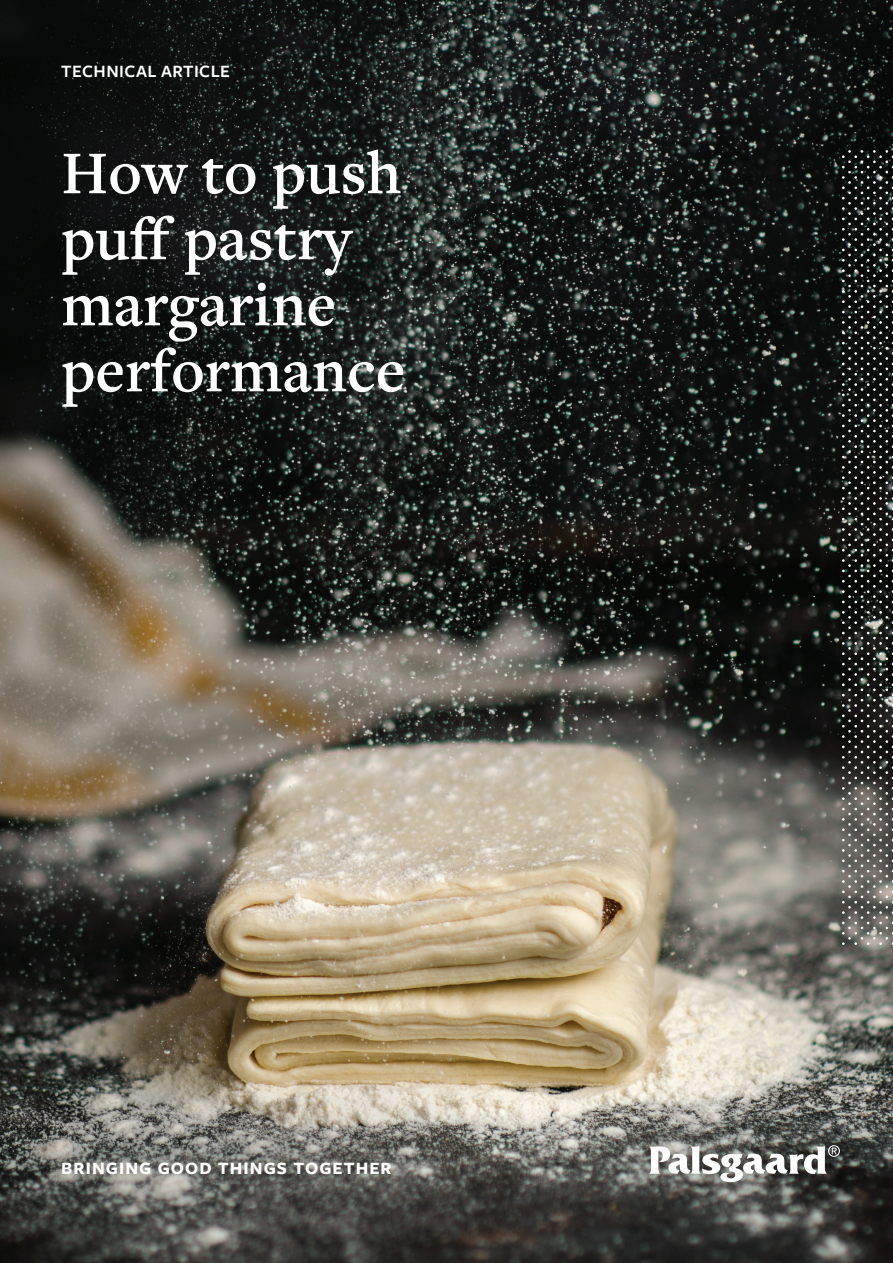
<style>
.page{position:relative;width:893px;height:1263px;background:#fff}
.page>*{position:absolute;margin:0;border:0;box-sizing:border-box;transform-origin:0 0}
.t1{font:600 63px/66px "Freight Text Pro";color:#fff}
.t2{font:700 18px "Freight Sans Pro";letter-spacing:.06em;color:#fff}
.t3{font:600 18px "Freight Sans Pro";letter-spacing:.025em;color:#fff}
</style>
<div class="page">
<img style="left:0;top:0;width:893px;height:1263px">
<svg style="left:577px;top:1093px;width:316px;height:170px"></svg>
<img style="left:0;top:1059px;width:488px;height:204px">
<svg style="left:649px;top:1145px;width:191px;height:37px"></svg>
<p class="t3" style="left:61px;top:59px;width:170px">TECHNICAL ARTICLE</p>
<p class="t1" style="left:61px;top:138px;width:346px">How to push puff pastry margarine performance</p>
<p class="t2" style="left:61px;top:1155px;width:332px">BRINGING GOOD THINGS TOGETHER</p>
</div>
